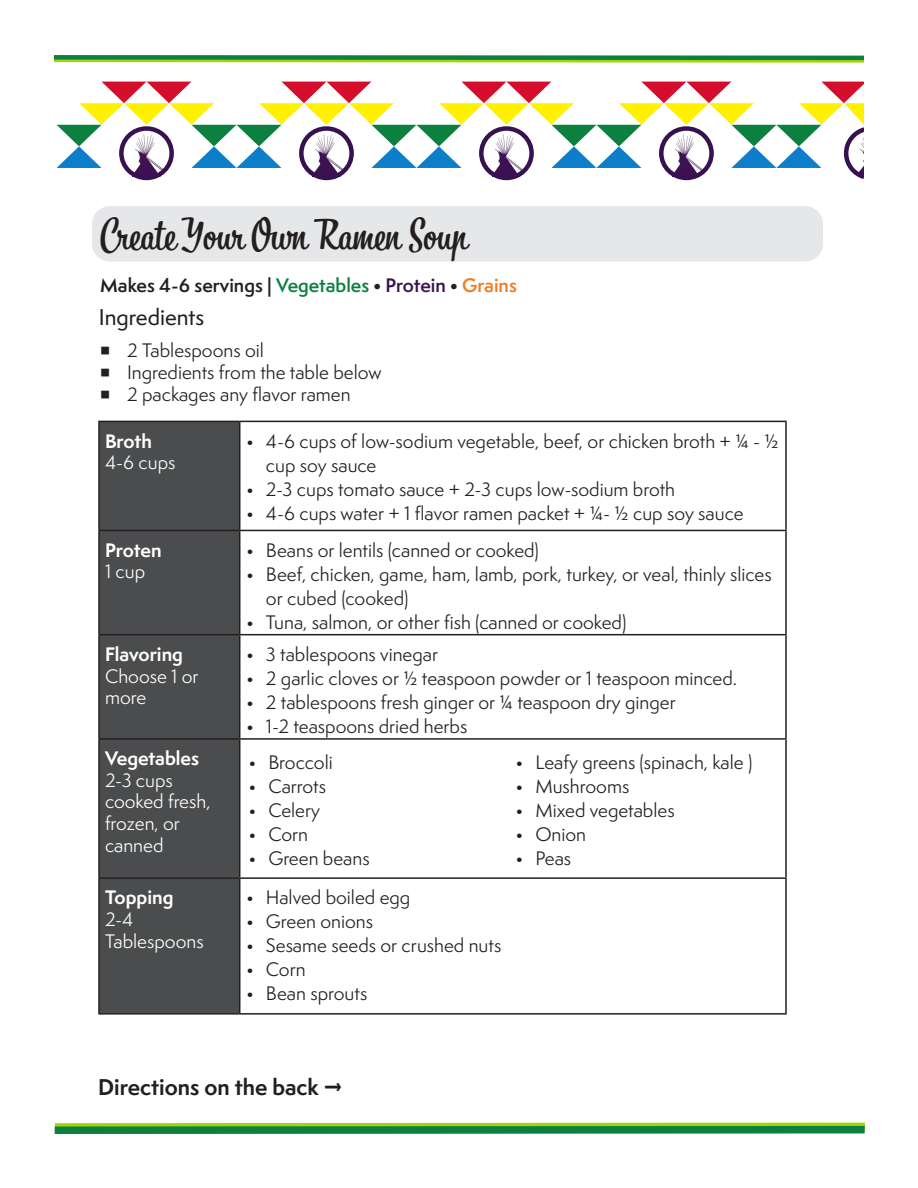
<style>
.page{position:relative;width:918px;height:1188px;background:#fff}
.page>*{position:absolute;margin:0;border:0;box-sizing:border-box;transform-origin:0 0}
.Recipe_Title{font:42px "Bistro Script";color:#231f20}
.t1{font:700 21px "Semplicita Pro";color:#231f20}
.t2{font:500 21px "Semplicita Pro";color:#231f20}
.t3{font:18px/24px "Semplicita Pro";color:#231f20}
.t4{font:18px/21.6px "Semplicita Pro";color:#fff}
.Servings_Bar{font:600 18px "Semplicita Pro";color:#231f20}
.t5{font:700 18px "Semplicita Pro";color:#fff}
.s1{color:#0c803f}
.s2{color:#381250}
.s3{color:#f27c22}
.s4{font-family:"Anago"}
</style>
<div class="page">
<svg style="left:54px;top:55px;width:810px;height:8px;background:#58a945"></svg>
<svg style="left:57px;top:82px;width:808px;height:99px"></svg>
<div style="left:864px;top:124px;width:20px;height:54px;background:#fff"></div>
<svg style="left:54px;top:1122px;width:811px;height:12px;background:#4da342"></svg>
<div style="left:100px;top:422px;width:139px;height:591px;background:#4b4c4d"></div>
<hr style="left:98px;top:421px;width:142px;height:1px;background:#231f20">
<hr style="left:98px;top:422px;width:2px;height:108px;background:#231f20">
<hr style="left:240px;top:421px;width:547px;height:1px;background:#231f20">
<hr style="left:239px;top:422px;width:1px;height:108px;background:#231f20">
<hr style="left:785px;top:422px;width:2px;height:108px;background:#231f20">
<hr style="left:98px;top:530px;width:142px;height:1px;background:#231f20">
<hr style="left:98px;top:531px;width:2px;height:103px;background:#231f20">
<hr style="left:240px;top:530px;width:547px;height:1px;background:#231f20">
<hr style="left:239px;top:531px;width:1px;height:103px;background:#231f20">
<hr style="left:785px;top:531px;width:2px;height:103px;background:#231f20">
<hr style="left:98px;top:634px;width:142px;height:1px;background:#231f20">
<hr style="left:98px;top:635px;width:2px;height:103px;background:#231f20">
<hr style="left:240px;top:634px;width:547px;height:1px;background:#231f20">
<hr style="left:239px;top:635px;width:1px;height:103px;background:#231f20">
<hr style="left:785px;top:635px;width:2px;height:103px;background:#231f20">
<hr style="left:98px;top:738px;width:142px;height:2px;background:#231f20">
<hr style="left:98px;top:740px;width:2px;height:137px;background:#231f20">
<hr style="left:240px;top:738px;width:547px;height:2px;background:#231f20">
<hr style="left:239px;top:740px;width:1px;height:137px;background:#231f20">
<hr style="left:785px;top:740px;width:2px;height:137px;background:#231f20">
<hr style="left:98px;top:877px;width:142px;height:2px;background:#231f20">
<hr style="left:98px;top:879px;width:2px;height:134px;background:#231f20">
<hr style="left:240px;top:877px;width:547px;height:2px;background:#231f20">
<hr style="left:239px;top:879px;width:1px;height:134px;background:#231f20">
<hr style="left:785px;top:879px;width:2px;height:134px;background:#231f20">
<hr style="left:98px;top:1013px;width:142px;height:2px;background:#231f20">
<hr style="left:240px;top:1013px;width:547px;height:2px;background:#231f20">
<div style="left:92px;top:206px;width:731px;height:56px;background:#e6e7e9;border-radius:18px"></div>
<h1 class="Recipe_Title" style="left:99px;top:209px;width:370px">Create Your Own Ramen Soup</h1>
<h2 class="Servings_Bar" style="left:100px;top:272px;width:418px">Makes 4-6 servings | <span class="s1">Vegetables</span> • <span class="s2">Protein</span> • <span class="s3">Grains</span></h2>
<p class="t2" style="left:99px;top:302px;width:107px">Ingredients</p>
<p class="t3" style="left:100px;top:338px;width:165px"><span class="s4">■</span> 2 Tablespoons oil</p>
<p class="t3" style="left:100px;top:360px;width:283px"><span class="s4">■</span> Ingredients from the table below</p>
<p class="t3" style="left:100px;top:382px;width:252px"><span class="s4">■</span> 2 packages any flavor ramen</p>
<p class="t5" style="left:105px;top:427px;width:48px">Broth</p>
<p class="t4" style="left:105px;top:451px;width:72px">4-6 cups</p>
<p class="t3" style="left:266px;top:429px;width:514px;text-indent:-20px">• 4-6 cups of low-sodium vegetable, beef, or chicken broth + ¼ - ½ cup soy sauce</p>
<p class="t3" style="left:246px;top:477px;width:431px">• 2-3 cups tomato sauce + 2-3 cups low-sodium broth</p>
<p class="t3" style="left:246px;top:501px;width:499px">• 4-6 cups water + 1 flavor ramen packet + ¼- ½ cup soy sauce</p>
<p class="t5" style="left:105px;top:536px;width:58px">Proten</p>
<p class="t4" style="left:105px;top:560px;width:42px">1 cup</p>
<p class="t3" style="left:246px;top:538px;width:295px">• Beans or lentils (canned or cooked)</p>
<p class="t3" style="left:266px;top:562px;width:507px;text-indent:-20px">• Beef, chicken, game, ham, lamb, pork, turkey, or veal, thinly slices or cubed (cooked)</p>
<p class="t3" style="left:246px;top:610px;width:382px">• Tuna, salmon, or other fish (canned or cooked)</p>
<p class="t5" style="left:105px;top:641px;width:79px">Flavoring</p>
<p class="t4" style="left:105px;top:665px;width:95px">Choose 1 or more</p>
<p class="t3" style="left:246px;top:642px;width:194px">• 3 tablespoons vinegar</p>
<p class="t3" style="left:246px;top:666px;width:493px">• 2 garlic cloves or ½ teaspoon powder or 1 teaspoon minced.</p>
<p class="t3" style="left:246px;top:690px;width:432px">• 2 tablespoons fresh ginger or ¼ teaspoon dry ginger</p>
<p class="t3" style="left:246px;top:714px;width:223px">• 1-2 teaspoons dried herbs</p>
<p class="t5" style="left:105px;top:745px;width:96px">Vegetables</p>
<p class="t4" style="left:105px;top:769px;width:107px">2-3 cups cooked fresh, frozen, or canned</p>
<p class="t5" style="left:105px;top:884px;width:70px">Topping</p>
<p class="t4" style="left:105px;top:908px;width:30px">2-4</p>
<p class="t4" style="left:105px;top:930px;width:100px">Tablespoons</p>
<p class="t3" style="left:248px;top:750px;width:86px">• Broccoli</p>
<p class="t3" style="left:248px;top:774px;width:79px">• Carrots</p>
<p class="t3" style="left:248px;top:798px;width:74px">• Celery</p>
<p class="t3" style="left:248px;top:822px;width:61px">• Corn</p>
<p class="t3" style="left:248px;top:846px;width:123px">• Green beans</p>
<p class="t3" style="left:246px;top:885px;width:166px">• Halved boiled egg</p>
<p class="t3" style="left:246px;top:909px;width:129px">• Green onions</p>
<p class="t3" style="left:246px;top:933px;width:257px">• Sesame seeds or crushed nuts</p>
<p class="t3" style="left:246px;top:957px;width:61px">• Corn</p>
<p class="t3" style="left:246px;top:981px;width:123px">• Bean sprouts</p>
<p class="t3" style="left:515px;top:750px;width:239px">• Leafy greens (spinach, kale )</p>
<p class="t3" style="left:515px;top:774px;width:116px">• Mushrooms</p>
<p class="t3" style="left:515px;top:798px;width:161px">• Mixed vegetables</p>
<p class="t3" style="left:515px;top:822px;width:72px">• Onion</p>
<p class="t3" style="left:515px;top:846px;width:58px">• Peas</p>
<p class="t1" style="left:98px;top:1071px;width:245px">Directions on the back →</p>
</div>
